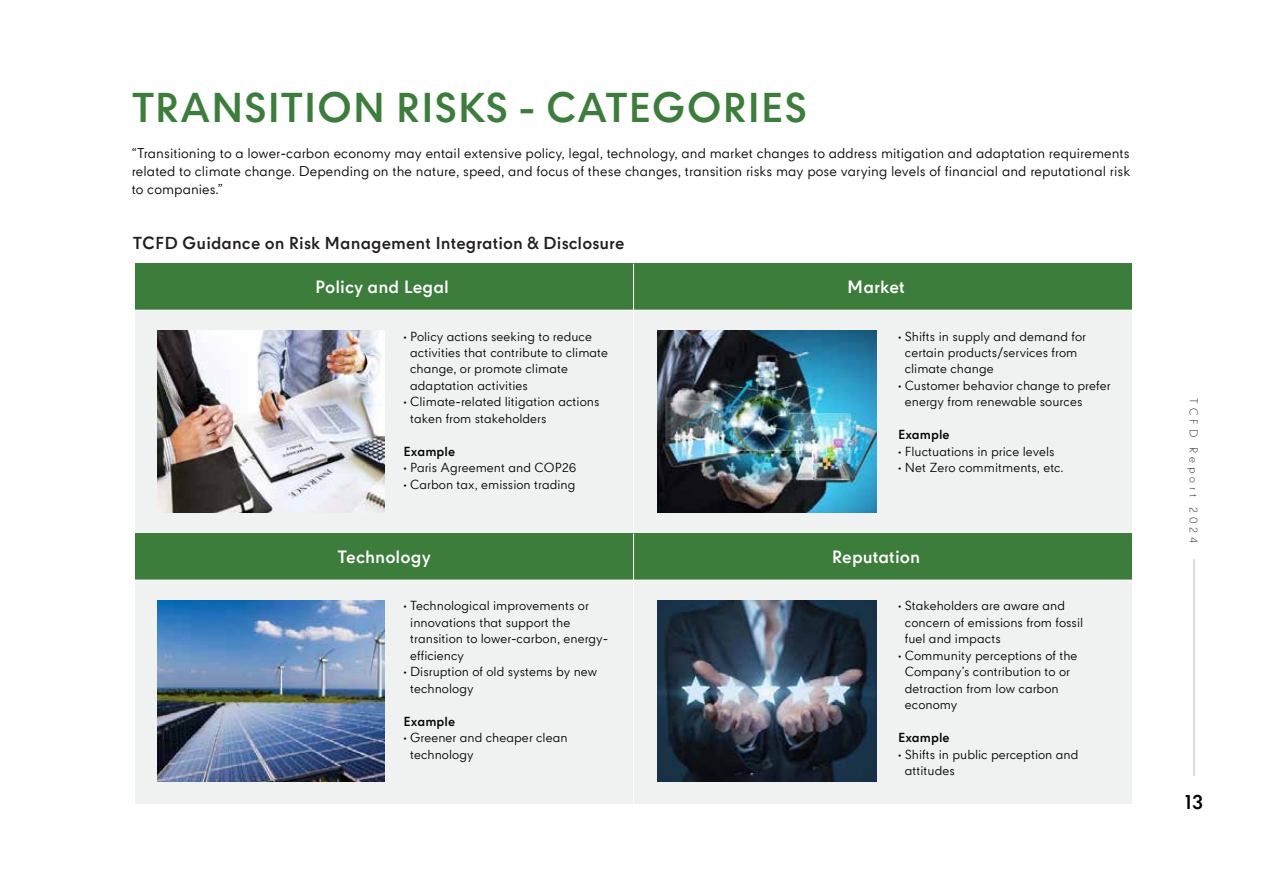
<style>
.page{position:relative;width:1263px;height:893px;background:#fff}
.page>*{position:absolute;margin:0;border:0;box-sizing:border-box;transform-origin:0 0}
.t1{font:700 39.75px "CPN";color:#3d7d3c}
.t2{font:700 19.5px "CPN";color:#000101}
.t3{font:700 16.95px "CPN";letter-spacing:.005em;color:#fff}
.t4{font:700 16.5px "CPN";letter-spacing:.005em;color:#231f20}
.t5{font:13.5px/17.7px "CPN";letter-spacing:.005em;color:#000;text-align:justify}
.t6{font:12.45px/16.5px "CPN";color:#000}
.t7{font:700 12.45px "CPN";color:#000}
.t8{font:300 10.5px "CPN";letter-spacing:.36em;color:#000101}
</style>
<div class="page">
<div style="left:633px;top:310px;width:499px;height:224px;background:#f0f1f1"></div>
<div style="left:135px;top:310px;width:498px;height:224px;background:#f0f1f1"></div>
<hr style="left:633px;top:310px;width:1px;height:224px;background:#fff">
<div style="left:633px;top:264px;width:499px;height:46px;background:#3d7d3c"></div>
<div style="left:135px;top:264px;width:498px;height:46px;background:#3d7d3c"></div>
<hr style="left:135px;top:310px;width:997px;height:1px;background:#fff">
<hr style="left:633px;top:264px;width:1px;height:46px;background:#fff">
<img style="left:158px;top:331px;width:226px;height:181px">
<img style="left:657px;top:331px;width:219px;height:181px">
<div style="left:633px;top:580px;width:499px;height:223px;background:#f0f1f1"></div>
<div style="left:135px;top:580px;width:498px;height:223px;background:#f0f1f1"></div>
<hr style="left:633px;top:580px;width:1px;height:223px;background:#fff">
<div style="left:633px;top:534px;width:499px;height:46px;background:#3d7d3c"></div>
<div style="left:135px;top:534px;width:498px;height:46px;background:#3d7d3c"></div>
<hr style="left:135px;top:580px;width:997px;height:1px;background:#fff">
<hr style="left:633px;top:534px;width:1px;height:46px;background:#fff">
<img style="left:158px;top:601px;width:226px;height:181px">
<img style="left:657px;top:601px;width:219px;height:181px">
<hr style="left:1193px;top:560px;width:2px;height:216px;background:#dadcdd">
<h1 class="t1" style="left:132px;top:85px;width:677px">TRANSITION RISKS - CATEGORIES</h1>
<p class="t5" style="left:132px;top:146px;width:1000px">“Transitioning to a lower-carbon economy may entail extensive policy, legal, technology, and market changes to address mitigation and adaptation requirements related to climate change. Depending on the nature, speed, and focus of these changes, transition risks may pose varying levels of financial and reputational risk to companies.”</p>
<h3 class="t4" style="left:133px;top:233px;width:493px">TCFD Guidance on Risk Management Integration &amp; Disclosure</h3>
<h3 class="t3" style="left:315px;top:277px;width:135px">Policy and Legal</h3>
<h3 class="t3" style="left:847px;top:277px;width:59px">Market</h3>
<p class="t6" style="left:410px;top:329px;width:199px;text-indent:-7px">• Policy actions seeking to reduce activities that contribute to climate change, or promote climate adaptation activities</p>
<p class="t6" style="left:410px;top:395px;width:191px;text-indent:-7px">• Climate-related litigation actions taken from stakeholders</p>
<p class="t7" style="left:403px;top:444px;width:53px">Example</p>
<p class="t6" style="left:403px;top:461px;width:174px">• Paris Agreement and COP26</p>
<p class="t6" style="left:403px;top:477px;width:174px">• Carbon tax, emission trading</p>
<p class="t6" style="left:905px;top:329px;width:183px;text-indent:-7px">• Shifts in supply and demand for certain products/services from climate change</p>
<p class="t6" style="left:905px;top:378px;width:207px;text-indent:-7px">• Customer behavior change to prefer energy from renewable sources</p>
<p class="t7" style="left:898px;top:428px;width:53px">Example</p>
<p class="t6" style="left:898px;top:444px;width:158px">• Fluctuations in price levels</p>
<p class="t6" style="left:898px;top:461px;width:167px">• Net Zero commitments, etc.</p>
<h3 class="t3" style="left:337px;top:547px;width:95px">Technology</h3>
<h3 class="t3" style="left:832px;top:547px;width:90px">Reputation</h3>
<p class="t6" style="left:410px;top:599px;width:200px;text-indent:-7px">• Technological improvements or innovations that support the transition to lower-carbon, energy&shy;efficiency</p>
<p class="t6" style="left:410px;top:665px;width:188px;text-indent:-7px">• Disruption of old systems by new technology</p>
<p class="t7" style="left:403px;top:714px;width:53px">Example</p>
<p class="t6" style="left:410px;top:731px;width:159px;text-indent:-7px">• Greener and cheaper clean technology</p>
<p class="t6" style="left:905px;top:599px;width:180px;text-indent:-7px">• Stakeholders are aware and concern of emissions from fossil fuel and impacts</p>
<p class="t6" style="left:905px;top:648px;width:174px;text-indent:-7px">• Community perceptions of the<br>Company’s contribution to or detraction from low carbon economy</p>
<p class="t7" style="left:898px;top:731px;width:53px">Example</p>
<p class="t6" style="left:905px;top:747px;width:175px;text-indent:-7px">• Shifts in public perception and attitudes</p>
<p class="t8" style="left:1201px;top:398px;width:146px;rotate:90deg">TCFD Report 2024</p>
<h2 class="t2" style="left:1185px;top:791px;width:20px">13</h2>
</div>
